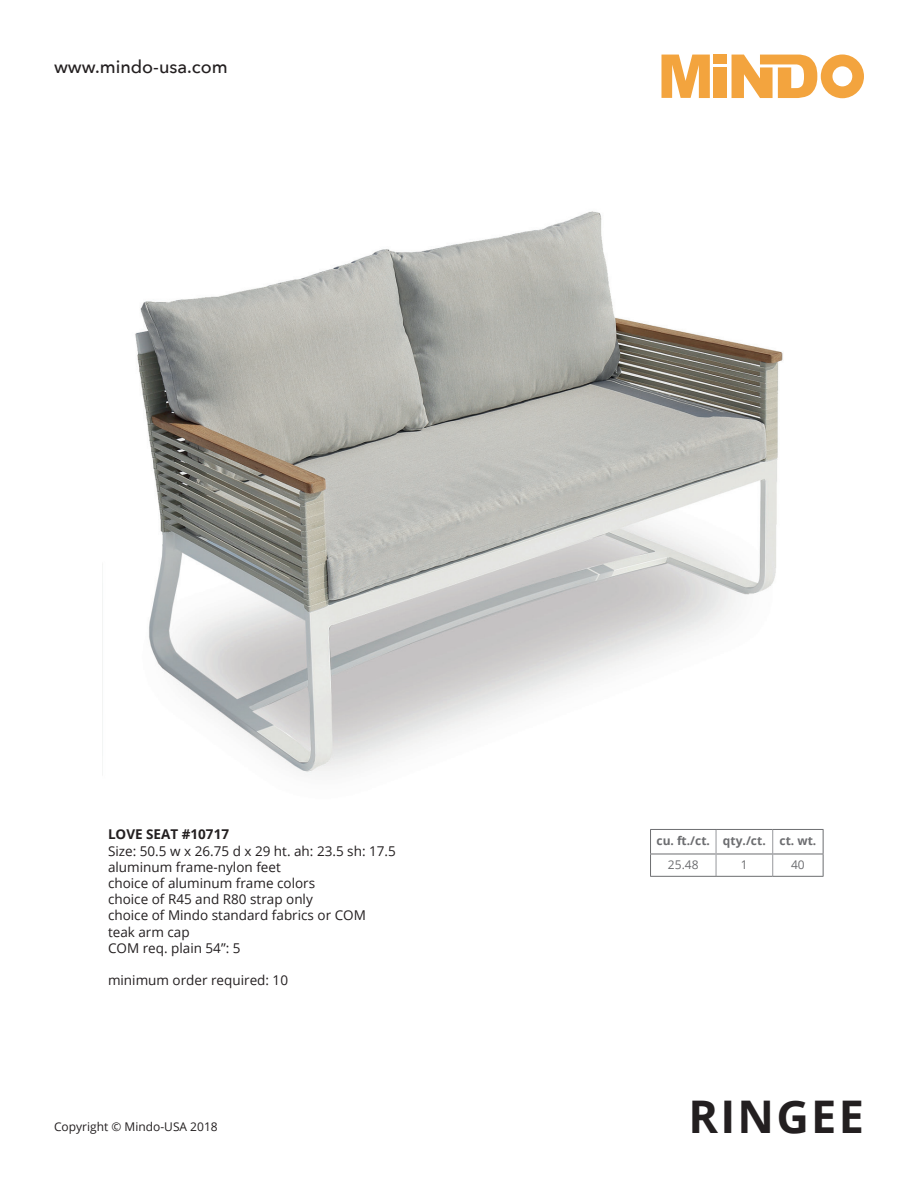
<style>
.page{position:relative;width:918px;height:1188px;background:#fff}
.page>*{position:absolute;margin:0;border:0;box-sizing:border-box;transform-origin:0 0}
.t1{font:700 45px "Open Sans";letter-spacing:.05em;color:#231f20}
.t2{font:500 18px "Avenir Next";color:#231f20}
.t3{font:13.5px "Open Sans";color:#231f20}
.t4{font:700 13.5px "Open Sans";color:#231f20}
.t5{font:700 12px "Open Sans";color:#6c6d70}
.t6{font:12px "Open Sans";color:#231f20}
.t7{font:12px "Open Sans";color:#6c6d70}
</style>
<div class="page">
<svg style="left:661px;top:55px;width:49px;height:43px"></svg>
<div style="left:714px;top:55px;width:13px;height:9px;background:#f3a43e"></div>
<div style="left:714px;top:67px;width:13px;height:31px;background:#f3a43e"></div>
<svg style="left:732px;top:54px;width:132px;height:44px"></svg>
<img style="left:102px;top:211px;width:681px;height:564px">
<hr style="left:650px;top:854px;width:66px;height:1px;background:#6c6d70">
<hr style="left:716px;top:854px;width:56px;height:1px;background:#6c6d70">
<hr style="left:773px;top:854px;width:50px;height:1px;background:#6c6d70">
<svg style="left:716px;top:830px;width:1px;height:46px"></svg>
<svg style="left:772px;top:830px;width:1px;height:46px"></svg>
<hr style="left:650px;top:829px;width:66px;height:1px;background:#6c6d70">
<hr style="left:716px;top:829px;width:57px;height:1px;background:#6c6d70">
<hr style="left:773px;top:829px;width:50px;height:1px;background:#6c6d70">
<svg style="left:650px;top:830px;width:1px;height:46px"></svg>
<svg style="left:823px;top:830px;width:1px;height:46px"></svg>
<hr style="left:650px;top:876px;width:66px;height:1px;background:#6c6d70">
<hr style="left:716px;top:876px;width:57px;height:1px;background:#6c6d70">
<hr style="left:773px;top:876px;width:50px;height:1px;background:#6c6d70">
<h2 class="t2" style="left:54px;top:51px;width:175px">www.mindo-usa.com</h2>
<p class="t4" style="left:108px;top:825px;width:123px">LOVE SEAT #10717</p>
<p class="t3" style="left:108px;top:841px;width:289px">Size: 50.5 w x 26.75 d x 29 ht. ah: 23.5 sh: 17.5</p>
<p class="t3" style="left:108px;top:858px;width:174px">aluminum frame-nylon feet</p>
<p class="t3" style="left:108px;top:874px;width:209px">choice of aluminum frame colors</p>
<p class="t3" style="left:108px;top:890px;width:206px">choice of R45 and R80 strap only</p>
<p class="t3" style="left:108px;top:906px;width:259px">choice of Mindo standard fabrics or COM</p>
<p class="t3" style="left:108px;top:922px;width:83px">teak arm cap</p>
<p class="t3" style="left:108px;top:939px;width:134px">COM req. plain 54”: 5</p>
<p class="t3" style="left:108px;top:971px;width:182px">minimum order required: 10</p>
<p class="t6" style="left:54px;top:1118px;width:165px">Copyright © Mindo-USA 2018</p>
<p class="t5" style="left:657px;top:832px;width:55px">cu. ft./ct.</p>
<p class="t5" style="left:723px;top:832px;width:44px">qty./ct.</p>
<p class="t5" style="left:780px;top:832px;width:38px">ct. wt.</p>
<p class="t7" style="left:668px;top:857px;width:32px">25.48</p>
<p class="t7" style="left:741px;top:857px;width:8px">1</p>
<p class="t7" style="left:791px;top:857px;width:15px">40</p>
<h1 class="t1" style="left:689px;top:1085px;width:177px">RINGEE</h1>
</div>
